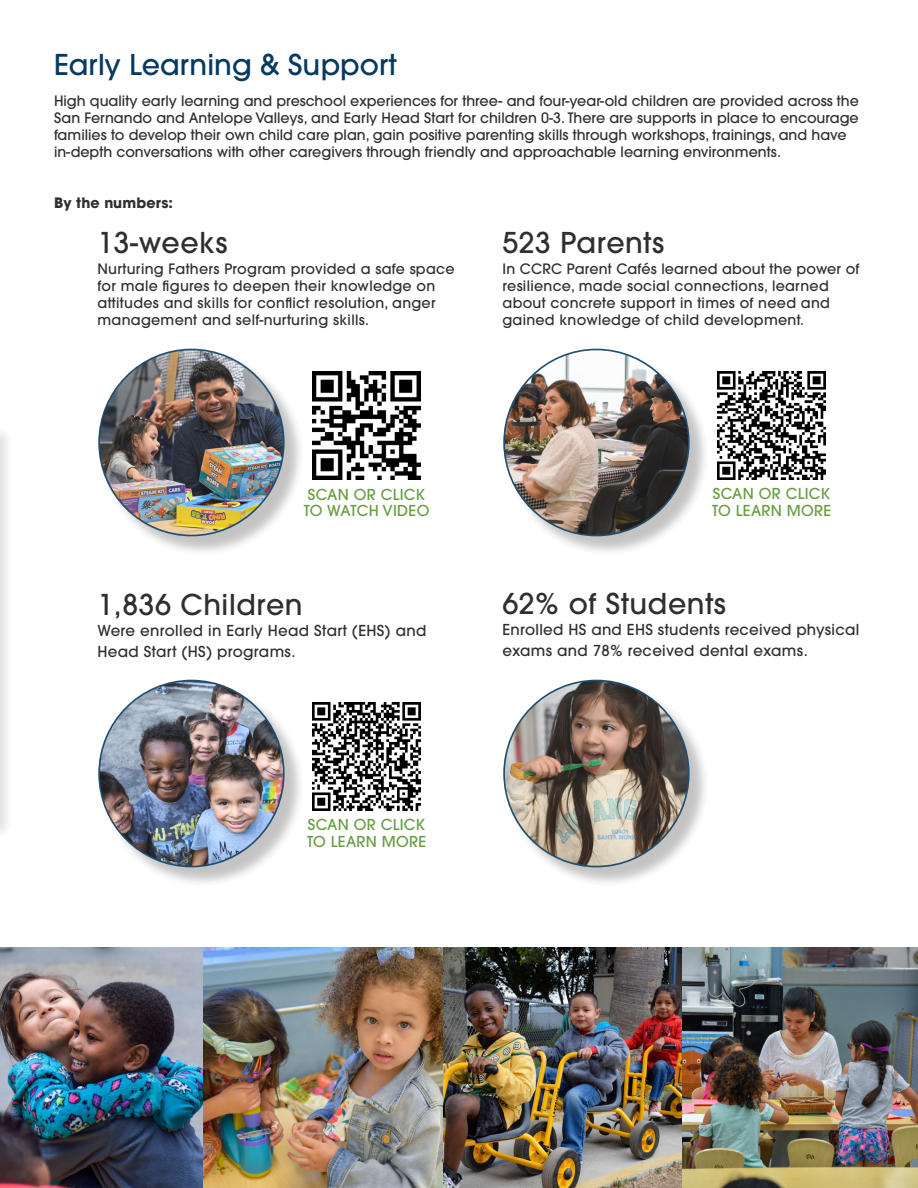
<style>
.page{position:relative;width:918px;height:1188px;background:#fff}
.page>*{position:absolute;margin:0;border:0;box-sizing:border-box;transform-origin:0 0}
.Paragraph_-_Black{font:500 28.5px "ITC Avant Garde Pro";letter-spacing:.02em;color:#2e2f2e}
.Title_-_Blue{font:500 28.5px "ITC Avant Garde Pro";color:#083a5f}
.Paragraph_-_Black-2{font:500 15px/21px "ITC Avant Garde Pro";letter-spacing:.02em;color:#2e2f2e}
.Paragraph_-_Black-3{font:500 15px/16.5px "ITC Avant Garde Pro";letter-spacing:.02em;color:#679d41}
.Paragraph_-_Black-4{font:500 14.25px/17.1px "ITC Avant Garde Pro";color:#2e2f2e}
.Paragraph_-_Black-5{font:500 14.25px/17.1px "ITC Avant Garde Pro";letter-spacing:.02em;color:#2e2f2e}
.Paragraph_-_Black-6{font:700 14.25px "ITC Avant Garde Pro";letter-spacing:.01em;color:#2e2f2e}
.s1{font-size:14.25px;color:#fff}
</style>
<div class="page">
<hr style="left:0;top:429px;width:1px;height:396px;background:#083a5e">
<img style="left:0;top:456px;width:1px;height:337px">
<img style="left:0;top:948px;width:918px;height:240px">
<img style="left:313px;top:371px;width:108px;height:108px">
<img style="left:718px;top:371px;width:108px;height:108px">
<img style="left:313px;top:702px;width:108px;height:108px">
<div style="left:101px;top:351px;width:204px;height:206px;background:#231f20;opacity:.3"></div>
<img style="left:99px;top:349px;width:185px;height:187px">
<div style="left:506px;top:351px;width:204px;height:206px;background:#231f20;opacity:.3"></div>
<img style="left:504px;top:349px;width:185px;height:187px">
<div style="left:101px;top:682px;width:204px;height:206px;background:#231f20;opacity:.3"></div>
<img style="left:99px;top:681px;width:185px;height:186px">
<div style="left:506px;top:682px;width:204px;height:206px;background:#231f20;opacity:.3"></div>
<img style="left:504px;top:681px;width:185px;height:186px">
<p class="Title_-_Blue" style="left:54px;top:46px;width:344px">Early Learning &amp; Support</p>
<p class="Paragraph_-_Black-4" style="left:54px;top:92px;width:806px">High quality early learning and preschool experiences for three- and four-year-old children are provided across the San Fernando and Antelope Valleys, and Early Head Start for children 0-3. There are supports in place to encourage families to develop their own child care plan, gain positive parenting skills through workshops, trainings, and have in-depth conversations with other caregivers through friendly and approachable learning environments.</p>
<p class="Paragraph_-_Black-6" style="left:54px;top:193px;width:121px">By the numbers:</p>
<p class="Paragraph_-_Black" style="left:77px;top:224px;width:152px"><span class="s1">•</span> 13-weeks</p>
<p class="Paragraph_-_Black-5" style="left:98px;top:260px;width:359px">Nurturing Fathers Program provided a safe space for male figures to deepen their knowledge on attitudes and skills for conflict resolution, anger management and self-nurturing skills.</p>
<p class="Paragraph_-_Black" style="left:482px;top:224px;width:184px"><span class="s1">•</span> 523 Parents</p>
<p class="Paragraph_-_Black-5" style="left:503px;top:260px;width:358px">In CCRC Parent Cafés learned about the power of resilience, made social connections, learned about concrete support in times of need and gained knowledge of child development.</p>
<p class="Paragraph_-_Black-3" style="left:304px;top:486px;width:127px">SCAN OR CLICK<br>TO WATCH VIDEO</p>
<p class="Paragraph_-_Black-3" style="left:712px;top:485px;width:121px">SCAN OR CLICK<br>TO LEARN MORE</p>
<p class="Paragraph_-_Black" style="left:77px;top:586px;width:228px"><span class="s1">•</span> 1,836 Children</p>
<p class="Paragraph_-_Black-2" style="left:98px;top:620px;width:330px">Were enrolled in Early Head Start (EHS) and<br>Head Start (HS) programs.</p>
<p class="Paragraph_-_Black" style="left:482px;top:586px;width:246px"><span class="s1">•</span> 62% of Students</p>
<p class="Paragraph_-_Black-2" style="left:502px;top:619px;width:358px">Enrolled HS and EHS students received physical exams and 78% received dental exams.</p>
<p class="Paragraph_-_Black-3" style="left:307px;top:816px;width:121px">SCAN OR CLICK<br>TO LEARN MORE</p>
</div>
